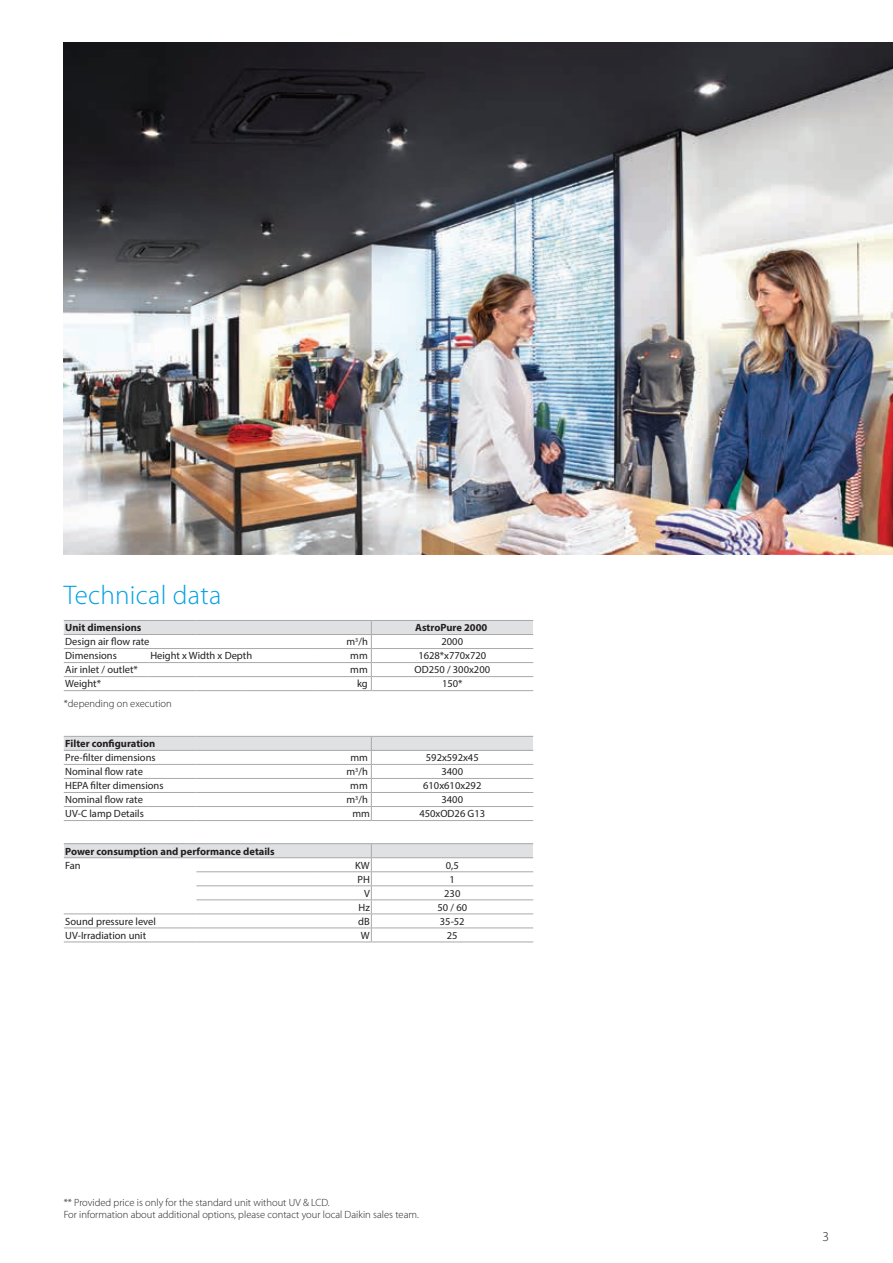
<style>
.page{position:relative;width:893px;height:1263px;background:#fff}
.page>*{position:absolute;margin:0;border:0;box-sizing:border-box;transform-origin:0 0}
.t1{font:300 27px "Myriad Pro";letter-spacing:.01em;color:#00a1e3}
.t2{font:300 13.5px "Myriad Pro";color:#231f20}
.t3{font:10.5px "Myriad Pro";color:#231f20}
.t4{font:300 10.5px/12px "Myriad Pro";color:#231f20}
.t5{font:700 10.5px "Myriad Pro";color:#231f20}
</style>
<div class="page">
<img style="left:64px;top:43px;width:829px;height:511px">
<div style="left:371px;top:620px;width:162px;height:14px;background:#e0e1e3"></div>
<hr style="left:371px;top:620px;width:162px;height:1px;background:#a8a9ad">
<hr style="left:371px;top:634px;width:162px;height:1px;background:#a8a9ad">
<hr style="left:371px;top:648px;width:162px;height:1px;background:#a8a9ad">
<hr style="left:371px;top:662px;width:162px;height:1px;background:#a8a9ad">
<hr style="left:371px;top:676px;width:162px;height:1px;background:#a8a9ad">
<svg style="left:64px;top:620px;width:308px;height:70px"></svg>
<hr style="left:64px;top:690px;width:85px;height:1px;background:#a8a9ad">
<hr style="left:149px;top:690px;width:47px;height:1px;background:#a8a9ad">
<hr style="left:196px;top:690px;width:48px;height:1px;background:#a8a9ad">
<hr style="left:244px;top:690px;width:75px;height:1px;background:#a8a9ad">
<hr style="left:319px;top:690px;width:52px;height:1px;background:#a8a9ad">
<hr style="left:371px;top:690px;width:162px;height:1px;background:#a8a9ad">
<div style="left:371px;top:736px;width:162px;height:14px;background:#e0e1e3"></div>
<hr style="left:371px;top:736px;width:162px;height:1px;background:#a8a9ad">
<hr style="left:371px;top:750px;width:162px;height:1px;background:#a8a9ad">
<hr style="left:371px;top:764px;width:162px;height:1px;background:#a8a9ad">
<hr style="left:371px;top:778px;width:162px;height:1px;background:#a8a9ad">
<hr style="left:371px;top:792px;width:162px;height:1px;background:#a8a9ad">
<hr style="left:371px;top:806px;width:162px;height:1px;background:#a8a9ad">
<svg style="left:64px;top:736px;width:308px;height:84px"></svg>
<hr style="left:196px;top:820px;width:48px;height:1px;background:#a8a9ad">
<hr style="left:244px;top:820px;width:75px;height:1px;background:#a8a9ad">
<hr style="left:319px;top:820px;width:52px;height:1px;background:#a8a9ad">
<hr style="left:371px;top:820px;width:162px;height:1px;background:#a8a9ad">
<hr style="left:64px;top:778px;width:85px;height:1px;background:#a8a9ad">
<hr style="left:149px;top:778px;width:47px;height:1px;background:#a8a9ad">
<hr style="left:64px;top:792px;width:85px;height:1px;background:#a8a9ad">
<hr style="left:149px;top:792px;width:47px;height:1px;background:#a8a9ad">
<hr style="left:64px;top:806px;width:85px;height:1px;background:#a8a9ad">
<hr style="left:149px;top:806px;width:47px;height:1px;background:#a8a9ad">
<hr style="left:64px;top:820px;width:85px;height:1px;background:#a8a9ad">
<hr style="left:149px;top:820px;width:47px;height:1px;background:#a8a9ad">
<div style="left:64px;top:844px;width:307px;height:14px;background:#e0e1e3"></div>
<div style="left:371px;top:844px;width:162px;height:14px;background:#e0e1e3"></div>
<hr style="left:371px;top:843px;width:162px;height:1px;background:#a8a9ad">
<hr style="left:371px;top:857px;width:162px;height:1px;background:#a8a9ad">
<hr style="left:196px;top:871px;width:123px;height:1px;background:#a8a9ad">
<hr style="left:319px;top:871px;width:52px;height:1px;background:#a8a9ad">
<hr style="left:371px;top:871px;width:162px;height:1px;background:#a8a9ad">
<hr style="left:196px;top:885px;width:123px;height:1px;background:#a8a9ad">
<hr style="left:319px;top:885px;width:52px;height:1px;background:#a8a9ad">
<hr style="left:371px;top:885px;width:162px;height:1px;background:#a8a9ad">
<hr style="left:196px;top:899px;width:123px;height:1px;background:#a8a9ad">
<hr style="left:319px;top:899px;width:52px;height:1px;background:#a8a9ad">
<hr style="left:371px;top:899px;width:162px;height:1px;background:#a8a9ad">
<hr style="left:319px;top:913px;width:52px;height:1px;background:#a8a9ad">
<hr style="left:371px;top:913px;width:162px;height:1px;background:#a8a9ad">
<hr style="left:196px;top:927px;width:123px;height:1px;background:#a8a9ad">
<hr style="left:319px;top:927px;width:52px;height:1px;background:#a8a9ad">
<hr style="left:371px;top:927px;width:162px;height:1px;background:#a8a9ad">
<hr style="left:196px;top:941px;width:123px;height:1px;background:#a8a9ad">
<hr style="left:319px;top:941px;width:52px;height:1px;background:#a8a9ad">
<hr style="left:371px;top:941px;width:162px;height:1px;background:#a8a9ad">
<hr style="left:64px;top:927px;width:132px;height:1px;background:#a8a9ad">
<hr style="left:64px;top:941px;width:132px;height:1px;background:#a8a9ad">
<hr style="left:64px;top:843px;width:132px;height:1px;background:#a8a9ad">
<hr style="left:196px;top:843px;width:123px;height:1px;background:#a8a9ad">
<hr style="left:319px;top:843px;width:52px;height:1px;background:#a8a9ad">
<svg style="left:371px;top:844px;width:1px;height:97px"></svg>
<hr style="left:319px;top:857px;width:52px;height:1px;background:#a8a9ad">
<hr style="left:196px;top:857px;width:123px;height:1px;background:#a8a9ad">
<hr style="left:196px;top:913px;width:123px;height:1px;background:#a8a9ad">
<hr style="left:64px;top:857px;width:132px;height:1px;background:#a8a9ad">
<hr style="left:64px;top:913px;width:132px;height:1px;background:#a8a9ad">
<h1 class="t1" style="left:64px;top:580px;width:159px">Technical data</h1>
<p class="t5" style="left:65px;top:621px;width:78px">Unit dimensions</p>
<p class="t5" style="left:415px;top:621px;width:74px">AstroPure 2000</p>
<p class="t3" style="left:65px;top:635px;width:86px">Design air flow rate</p>
<p class="t3" style="left:346px;top:635px;width:23px">m<sup>3</sup>/h</p>
<p class="t3" style="left:441px;top:635px;width:23px">2000</p>
<p class="t3" style="left:65px;top:649px;width:53px">Dimensions</p>
<p class="t3" style="left:150px;top:649px;width:103px">Height x Width x Depth</p>
<p class="t3" style="left:350px;top:649px;width:19px">mm</p>
<p class="t3" style="left:418px;top:649px;width:69px">1628*x770x720</p>
<p class="t3" style="left:65px;top:663px;width:74px">Air inlet / outlet*</p>
<p class="t3" style="left:350px;top:663px;width:19px">mm</p>
<p class="t3" style="left:414px;top:663px;width:77px">OD250 / 300x200</p>
<p class="t3" style="left:65px;top:677px;width:37px">Weight*</p>
<p class="t3" style="left:357px;top:677px;width:12px">kg</p>
<p class="t3" style="left:442px;top:677px;width:22px">150*</p>
<p class="t4" style="left:64px;top:698px;width:109px">*depending on execution</p>
<p class="t5" style="left:65px;top:737px;width:92px">Filter configuration</p>
<p class="t3" style="left:65px;top:751px;width:92px">Pre-filter dimensions</p>
<p class="t3" style="left:350px;top:751px;width:19px">mm</p>
<p class="t3" style="left:426px;top:751px;width:54px">592x592x45</p>
<p class="t3" style="left:65px;top:765px;width:79px">Nominal flow rate</p>
<p class="t3" style="left:346px;top:765px;width:23px">m<sup>3</sup>/h</p>
<p class="t3" style="left:441px;top:765px;width:23px">3400</p>
<p class="t3" style="left:65px;top:779px;width:100px">HEPA filter dimensions</p>
<p class="t3" style="left:350px;top:779px;width:19px">mm</p>
<p class="t3" style="left:423px;top:779px;width:60px">610x610x292</p>
<p class="t3" style="left:65px;top:793px;width:79px">Nominal flow rate</p>
<p class="t3" style="left:346px;top:793px;width:23px">m<sup>3</sup>/h</p>
<p class="t3" style="left:441px;top:793px;width:23px">3400</p>
<p class="t3" style="left:65px;top:807px;width:80px">UV-C lamp Details</p>
<p class="t3" style="left:352px;top:807px;width:19px">mm</p>
<p class="t3" style="left:419px;top:807px;width:67px">450xOD26 G13</p>
<p class="t5" style="left:65px;top:844px;width:211px">Power consumption and performance details</p>
<p class="t3" style="left:65px;top:859px;width:17px">Fan</p>
<p class="t3" style="left:355px;top:859px;width:16px">KW</p>
<p class="t3" style="left:446px;top:859px;width:14px">0,5</p>
<p class="t3" style="left:357px;top:873px;width:14px">PH</p>
<p class="t3" style="left:450px;top:873px;width:7px">1</p>
<p class="t3" style="left:364px;top:887px;width:7px">V</p>
<p class="t3" style="left:444px;top:887px;width:18px">230</p>
<p class="t3" style="left:358px;top:901px;width:13px">Hz</p>
<p class="t3" style="left:437px;top:901px;width:31px">50 / 60</p>
<p class="t3" style="left:65px;top:915px;width:92px">Sound pressure level</p>
<p class="t3" style="left:358px;top:915px;width:13px">dB</p>
<p class="t3" style="left:440px;top:915px;width:26px">35-52</p>
<p class="t3" style="left:65px;top:929px;width:82px">UV-Irradiation unit</p>
<p class="t3" style="left:361px;top:929px;width:10px">W</p>
<p class="t3" style="left:447px;top:929px;width:12px">25</p>
<p class="t4" style="left:64px;top:1196px;width:357px">** Provided price is only for the standard unit without UV &amp; LCD.<br>For information about additional options, please contact your local Daikin sales team.</p>
<p class="t2" style="left:823px;top:1229px;width:8px">3</p>
</div>
